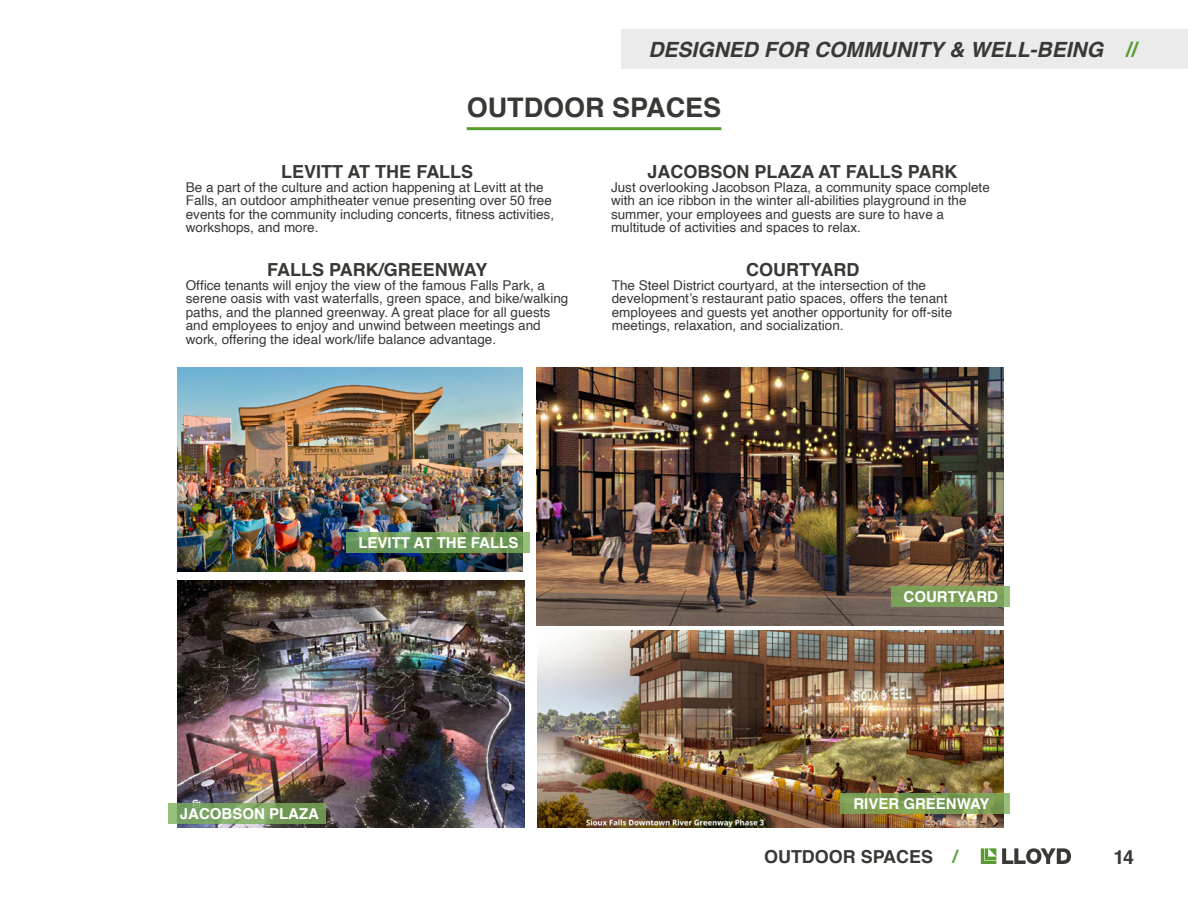
<style>
.page{position:relative;width:1188px;height:918px;background:#fff}
.page>*{position:absolute;margin:0;border:0;box-sizing:border-box;transform-origin:0 0}
.t1{font:700 27px "Helvetica";color:#383935}
.t2{font:italic 700 21px "Helvetica";color:#383935}
.t3{font:700 19.5px "Helvetica";color:#383935}
.t4{font:700 18px "Helvetica";color:#383935}
.t5{font:700 17.85px "Helvetica";color:#383935}
.t6{font:700 15px "Helvetica";color:#fff}
.t7{font:13.5px/13.5px "Helvetica";color:#383935}
.s1{font-style:normal;color:#589b31}
.s2{font-size:18px;color:#589b31}
</style>
<div class="page">
<hr style="left:467px;top:127px;width:254px;height:3px;background:#589b31">
<div style="left:621px;top:30px;width:567px;height:39px;background:#ebebeb"></div>
<img style="left:178px;top:368px;width:345px;height:203px">
<svg style="left:347px;top:532px;width:183px;height:21px;background:#709c5c"></svg>
<img style="left:536px;top:368px;width:468px;height:257px">
<div style="left:891px;top:586px;width:119px;height:20px;background:#7ca15a"></div>
<img style="left:178px;top:580px;width:346px;height:248px">
<img style="left:537px;top:630px;width:467px;height:198px">
<svg style="left:840px;top:794px;width:170px;height:20px;background:#7ea056"></svg>
<svg style="left:981px;top:848px;width:15px;height:16px"></svg>
<svg style="left:1002px;top:848px;width:69px;height:16px"></svg>
<svg style="left:168px;top:804px;width:158px;height:20px;background:#7aa361"></svg>
<p class="t2" style="left:648px;top:37px;width:491px">DESIGNED FOR COMMUNITY &amp; WELL-BEING <span class="s1">//</span></p>
<p class="t1" style="left:467px;top:86px;width:256px">OUTDOOR SPACES</p>
<p class="t4" style="left:281px;top:158px;width:194px">LEVITT AT THE FALLS</p>
<p class="t7" style="left:186px;top:181px;width:370px">Be a part of the culture and action happening at Levitt at the Falls, an outdoor amphitheater venue presenting over 50 free events for the community including concerts, fitness activities, workshops, and more.</p>
<p class="t4" style="left:267px;top:255px;width:222px">FALLS PARK/GREENWAY</p>
<p class="t7" style="left:186px;top:279px;width:384px">Office tenants will enjoy the view of the famous Falls Park, a serene oasis with vast waterfalls, green space, and bike/walking paths, and the planned greenway. A great place for all guests and employees to enjoy and unwind between meetings and work, offering the ideal work/life balance advantage.</p>
<p class="t4" style="left:648px;top:158px;width:312px">JACOBSON PLAZA AT FALLS PARK</p>
<p class="t7" style="left:611px;top:181px;width:380px">Just overlooking Jacobson Plaza, a community space complete with an ice ribbon in the winter all-abilities playground in the summer, your employees and guests are sure to have a multitude of activities and spaces to relax.</p>
<p class="t4" style="left:746px;top:255px;width:115px">COURTYARD</p>
<p class="t7" style="left:612px;top:279px;width:342px">The Steel District courtyard, at the intersection of the development’s restaurant patio spaces, offers the tenant employees and guests yet another opportunity for off-site meetings, relaxation, and socialization.</p>
<p class="t6" style="left:358px;top:531px;width:162px">LEVITT AT THE FALLS</p>
<p class="t6" style="left:904px;top:585px;width:96px">COURTYARD</p>
<p class="t6" style="left:180px;top:802px;width:141px">JACOBSON PLAZA</p>
<p class="t6" style="left:853px;top:792px;width:138px">RIVER GREENWAY</p>
<p class="t5" style="left:764px;top:842px;width:195px">OUTDOOR SPACES <span class="s2">/</span></p>
<p class="t3" style="left:1113px;top:841px;width:22px">14</p>
</div>
